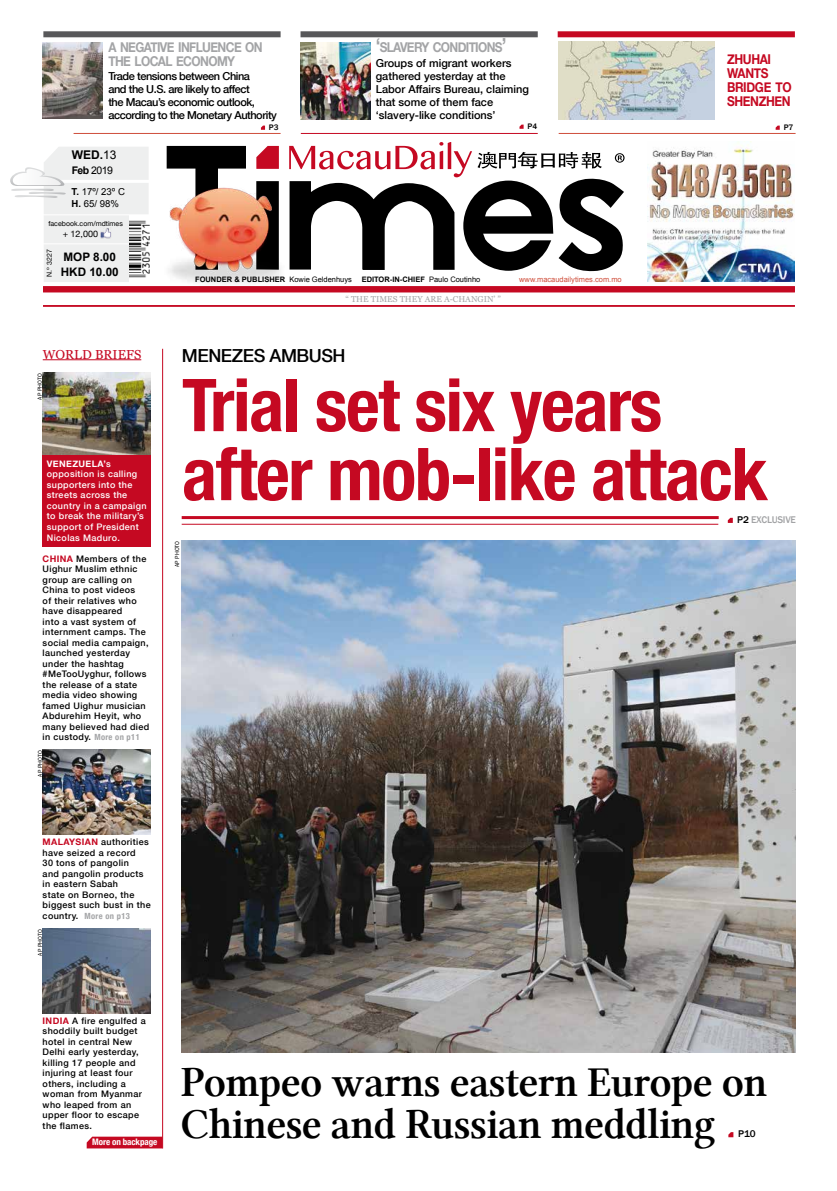
<style>
.page{position:relative;width:837px;height:1191px;background:#fff}
.page>*{position:absolute;margin:0;border:0;box-sizing:border-box;transform-origin:0 0}
.t1{font:700 condensed 73px/69px "Helvetica Neue";letter-spacing:-.02em;color:#c50922}
.t2{font:43px/42px "Lin Libertine Z";letter-spacing:-.02em;color:#000}
.t3{font:500 18px "Helvetica Neue";letter-spacing:-.025em;color:#000}
.t4{font:700 13.6px "Helvetica Neue";letter-spacing:-.05em;color:#a3a4a6;scale:.88 1}
.t5{font:700 13.6px/14px "Helvetica Neue";letter-spacing:-.03em;color:#c50922;scale:.88 1}
.t6{font:13px "Georgia";color:#c50922}
.t7{font:700 12px "Arial";color:#000}
.t8{font:700 11.7px/15.3px "Arial";color:#000}
.t9{font:500 11px/13px "Helvetica Neue";letter-spacing:-.01em;color:#000}
.t10{font:500 11px/13px "Helvetica Neue";letter-spacing:-.04em;color:#000}
.t11{font:10.5px "Arial";color:#000}
.t12{font:500 10px "Franklin Gothic";letter-spacing:-.02em;color:#a3a4a6}
.t13{font:500 10px "Franklin Gothic";color:#000}
.t14{font:9.6px/12.1px "Arial";color:#000}
.t15{font:500 9px/10.5px "Helvetica Neue";letter-spacing:.04em;color:#000}
.t16{font:500 9px/10.5px "Helvetica Neue";letter-spacing:.04em;color:#fff}
.t17{font:700 condensed 9px "Helvetica Neue";letter-spacing:-.01em;color:#fff}
.t18{font:9px "Helvetica Neue";color:#000}
.t19{font:8.5px "Georgia";color:#a3a4a6}
.t20{font:700 condensed 8.5px "Helvetica Neue";letter-spacing:.04em;color:#a3a4a6}
.t21{font:500 8.2px "Franklin Gothic";color:#000}
.t22{font:700 7.5px "Arial";color:#000}
.t23{font:7.5px "Arial";color:#cf4e3b}
.t24{font:7px "Helvetica Neue";color:#000}
.t25{font:6px "Franklin Gothic";letter-spacing:.025em;color:#000}
.s1{font-size:19.4px}
.s2{font-weight:400}
.s3{font-weight:700}
.s4{font-weight:700;color:#c50922}
.s5{font-weight:700;font-stretch:condensed;font-size:8.5px;color:#a3a4a6}
.s6{color:#000}
.s7{font-weight:500;font-stretch:normal;font-size:9px;color:#000}
</style>
<div class="page">
<svg style="left:167px;top:146px;width:79px;height:35px"></svg>
<svg style="left:289px;top:142px;width:335px;height:129px"></svg>
<svg style="left:256px;top:146px;width:23px;height:23px"></svg>
<div style="left:43px;top:286px;width:751px;height:6px;background:#c50922"></div>
<hr style="left:43px;top:305px;width:751px;height:1px;background:#c50922">
<img style="left:148px;top:224px;width:1px;height:50px">
<div style="left:300px;top:31px;width:237px;height:6px;background:#58585a"></div>
<div style="left:43px;top:31px;width:237px;height:6px;background:#58585a"></div>
<div style="left:557px;top:31px;width:237px;height:6px;background:#c50922"></div>
<hr style="left:301px;top:133px;width:236px;height:1px;background:#c50922">
<hr style="left:558px;top:133px;width:237px;height:1px;background:#cf4e3b">
<hr style="left:74px;top:133px;width:206px;height:1px;background:#cf4e3b">
<div style="left:42px;top:452px;width:109px;height:95px;background:#c50922"></div>
<svg style="left:519px;top:125px;width:4px;height:4px"></svg>
<svg style="left:775px;top:126px;width:4px;height:4px"></svg>
<img style="left:647px;top:145px;width:146px;height:137px">
<hr style="left:162px;top:349px;width:1px;height:799px;background:#c50922">
<hr style="left:43px;top:359px;width:98px;height:1px;background:#c50922">
<svg style="left:87px;top:1136px;width:75px;height:12px"></svg>
<svg style="left:727px;top:518px;width:5px;height:5px"></svg>
<svg style="left:261px;top:126px;width:4px;height:4px"></svg>
<svg style="left:728px;top:1132px;width:5px;height:5px"></svg>
<img style="left:42px;top:749px;width:109px;height:85px">
<img style="left:42px;top:373px;width:109px;height:81px">
<img style="left:43px;top:928px;width:108px;height:85px">
<svg style="left:10px;top:147px;width:138px;height:135px"></svg>
<hr style="left:182px;top:524px;width:536px;height:1px;background:#c50922">
<hr style="left:182px;top:516px;width:536px;height:3px;background:#c50922">
<img style="left:164px;top:181px;width:126px;height:112px">
<img style="left:558px;top:41px;width:156px;height:78px">
<img style="left:301px;top:42px;width:69px;height:77px">
<img style="left:43px;top:42px;width:60px;height:77px">
<img style="left:182px;top:541px;width:613px;height:511px">
<h3 class="t4" style="left:108px;top:37px;width:177px">A NEGATIVE INFLUENCE ON</h3>
<h3 class="t4" style="left:375px;top:37px;width:150px"><span class="s1">‘</span>SLAVERY CONDITIONS<span class="s1">’</span></h3>
<h3 class="t4" style="left:108px;top:51px;width:145px">THE LOCAL ECONOMY</h3>
<p class="t9" style="left:375px;top:56px;width:155px">Groups of migrant workers gathered yesterday at the<br>Labor Affairs Bureau, claiming that some of them face ‘slavery-like conditions’</p>
<h3 class="t5" style="left:726px;top:53px;width:75px">ZHUHAI<br>WANTS<br>BRIDGE TO<br>SHENZHEN</h3>
<p class="t10" style="left:108px;top:69px;width:170px">Trade tensions between China<br>and the U.S. are likely to affect<br>the Macau’s economic outlook, according to the Monetary Authority</p>
<p class="t21" style="left:269px;top:122px;width:11px">P3</p>
<p class="t21" style="left:527px;top:121px;width:11px">P4</p>
<p class="t21" style="left:783px;top:122px;width:11px">P7</p>
<h3 class="t7" style="left:72px;top:147px;width:46px">WED.<span class="s2">13</span></h3>
<p class="t11" style="left:72px;top:163px;width:43px"><span class="s3">FEB</span> 2019</p>
<p class="t14" style="left:72px;top:186px;width:55px"><span class="s3">T.</span> 17º/ 23º C<br><span class="s3">H.</span> 65/ 98%</p>
<p class="t24" style="left:48px;top:219px;width:76px">facebook.com/mdtimes</p>
<p class="t18" style="left:63px;top:228px;width:37px">+ 12,000</p>
<p class="t24" style="left:44px;top:277px;width:29px;rotate:-90deg">N.º 3227</p>
<p class="t8" style="left:61px;top:249px;width:59px">MOP 8.00<br>HKD 10.00</p>
<h3 class="t6" style="left:43px;top:345px;width:100px">WORLD BRIEFS</h3>
<p class="t25" style="left:36px;top:400px;width:28px;rotate:-90deg">ap photo</p>
<p class="t16" style="left:47px;top:458px;width:101px"><span class="s3">VENEZUELA’</span>s opposition is calling supporters into the streets across the country in a campaign to break the military’s support of President<br>Nicolas Maduro.</p>
<p class="t15" style="left:43px;top:552px;width:108px"><span class="s4">CHINA</span> Members of the<br>Uighur Muslim ethnic group are calling on<br>China to post videos<br>of their relatives who have disappeared<br>into a vast system of internment camps. The social media campaign, launched yesterday under the hashtag #MeTooUyghur, follows the release of a state media video showing famed Uighur musician<br>Abdurehim Heyit, who many believed had died in custody. <span class="s5">More on p11</span></p>
<p class="t25" style="left:36px;top:776px;width:28px;rotate:-90deg">ap photo</p>
<p class="t22" style="left:195px;top:274px;width:158px">FOUNDER &amp; PUBLISHER <span class="s2">Kowie Geldenhuys</span></p>
<p class="t22" style="left:361px;top:274px;width:120px">EDITOR-IN-CHIEF <span class="s2">Paulo Coutinho</span></p>
<p class="t23" style="left:519px;top:274px;width:104px">www.macaudailytimes.com.mo</p>
<p class="t19" style="left:345px;top:293px;width:157px">“ THE TIMES THEY ARE A-CHANGIN’ ”</p>
<h3 class="t3" style="left:182px;top:341px;width:101px">Menezes ambush</h3>
<h1 class="t1" style="left:182px;top:365px;width:587px">Trial set six years after mob-like attack</h1>
<p class="t25" style="left:173px;top:567px;width:28px;rotate:-90deg">ap photo</p>
<p class="t12" style="left:737px;top:513px;width:60px"><span class="s6">P2</span> EXCLUSIVE</p>
<p class="t15" style="left:43px;top:836px;width:110px"><span class="s4">MALAYSIAN</span> authorities have seized a record<br>30 tons of pangolin<br>and pangolin products in eastern Sabah<br>state on Borneo, the biggest such bust in the</p>
<p class="t20" style="left:43px;top:908px;width:89px"><span class="s7">country.</span> More on p13</p>
<p class="t25" style="left:36px;top:955px;width:28px;rotate:-90deg">ap photo</p>
<p class="t15" style="left:43px;top:1014px;width:104px"><span class="s4">INDIA</span> A fire engulfed a shoddily built budget hotel in central New<br>Delhi early yesterday, killing 17 people and injuring at least four others, including a woman from Myanmar who leaped from an upper floor to escape the flames.</p>
<p class="t17" style="left:92px;top:1134px;width:66px">More on backpage</p>
<h2 class="t2" style="left:181px;top:1062px;width:587px">Pompeo warns eastern Europe on<br>Chinese and Russian meddling</h2>
<p class="t13" style="left:737px;top:1127px;width:19px">P10</p>
</div>
